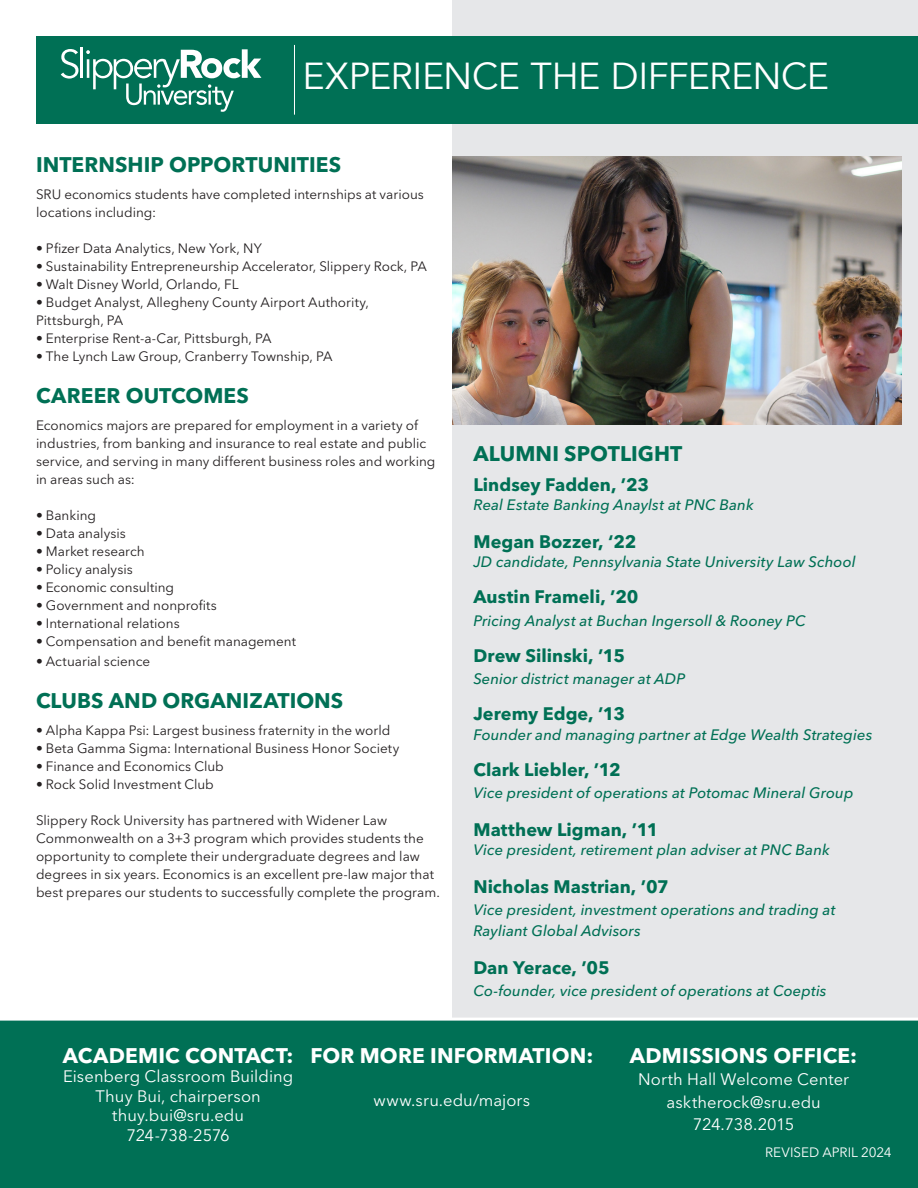
<style>
.page{position:relative;width:918px;height:1188px;background:#fff}
.page>*{position:absolute;margin:0;border:0;box-sizing:border-box;transform-origin:0 0}
.t1{font:37.5px "Avenir";letter-spacing:-.015em;color:#fff}
.Green_Footer__Department_Info__Headline_{font:700 21px "Avenir Next LT Pro";letter-spacing:.005em;color:#fff}
.Internship_Opportunities__Headline_14_1_{font:700 21px "Avenir Next LT Pro";letter-spacing:.005em;color:#007055}
.Clubs___Organizations__Headline_14_16_A_{font:700 21px "Avenir Next LT Pro";letter-spacing:.005em;color:#007055}
.Alumni_Spotlight__Headline_14_16_Avenir_{font:700 21px "Avenir Next LT Pro";color:#007055}
.Career_Outcomes__Headline_14_16_Avenir_B{font:700 21px "Avenir Next LT Pro";letter-spacing:.005em;color:#007055}
.Alumni_Name_Class_of__12_14_Avenir_Black{font:700 18px "Avenir Next LT Pro";letter-spacing:.005em;color:#007055}
.Green_Footer__Department__Body_Paragraph{font:16.5px/19.5px "Avenir Next LT Pro";letter-spacing:.005em;color:#fff;text-align:center}
.Alumni_Career_Location__12_14_Avenir_Obl{font:italic 500 15px/21px "Avenir Next LT Pro";letter-spacing:.005em;color:#007055}
.Clubs___Organizations__Bulleted_List_10_{font:13.5px/18px "Avenir Next LT Pro";color:#231f20}
.Career_Outcomes__Bulleted_List_10_13_Ave{font:13.5px/18px "Avenir Next LT Pro";color:#231f20}
.Internship_Opportunities__Bulleted_List_{font:13.5px/18px "Avenir Next LT Pro";color:#231f20}
.Minors___Certificates__Bulleted_List_10_{font:13.5px "Avenir Next LT Pro";color:#fff}
</style>
<div class="page">
<div style="left:452px;top:0;width:466px;height:1188px;background:#e6e7e9"></div>
<div style="left:0;top:1021px;width:918px;height:167px;background:#007055"></div>
<div style="left:36px;top:36px;width:882px;height:88px;background:#007055"></div>
<svg style="left:61px;top:49px;width:17px;height:30px"></svg>
<hr style="left:81px;top:48px;width:2px;height:30px;background:#fff">
<svg style="left:86px;top:49px;width:175px;height:63px"></svg>
<hr style="left:294px;top:45px;width:1px;height:70px;background:#fff">
<hr style="left:0;top:1018px;width:918px;height:3px;background:#fff">
<img style="left:452px;top:156px;width:450px;height:268px">
<h1 class="t1" style="left:302px;top:53px;width:528px">EXPERIENCE THE DIFFERENCE</h1>
<p class="Internship_Opportunities__Headline_14_1_" style="left:36px;top:152px;width:307px">INTERNSHIP OPPORTUNITIES</p>
<p class="Internship_Opportunities__Bulleted_List_" style="left:36px;top:186px;width:389px">SRU economics students have completed internships at various locations including:</p>
<p class="Internship_Opportunities__Bulleted_List_" style="left:36px;top:240px;width:227px">• Pfizer Data Analytics, New York, NY</p>
<p class="Internship_Opportunities__Bulleted_List_" style="left:36px;top:258px;width:392px">• Sustainability Entrepreneurship Accelerator, Slippery Rock, PA</p>
<p class="Internship_Opportunities__Bulleted_List_" style="left:36px;top:276px;width:204px">• Walt Disney World, Orlando, FL</p>
<p class="Internship_Opportunities__Bulleted_List_" style="left:36px;top:294px;width:335px">• Budget Analyst, Allegheny County Airport Authority,</p>
<p class="Internship_Opportunities__Bulleted_List_" style="left:36px;top:312px;width:89px">Pittsburgh, PA</p>
<p class="Internship_Opportunities__Bulleted_List_" style="left:36px;top:330px;width:237px">• Enterprise Rent-a-Car, Pittsburgh, PA</p>
<p class="Internship_Opportunities__Bulleted_List_" style="left:36px;top:348px;width:298px">• The Lynch Law Group, Cranberry Township, PA</p>
<p class="Career_Outcomes__Headline_14_16_Avenir_B" style="left:36px;top:383px;width:215px">CAREER OUTCOMES</p>
<p class="Career_Outcomes__Bulleted_List_10_13_Ave" style="left:36px;top:417px;width:401px">Economics majors are prepared for employment in a variety of industries, from banking and insurance to real estate and public service, and serving in many different business roles and working in areas such as:</p>
<p class="Career_Outcomes__Bulleted_List_10_13_Ave" style="left:36px;top:507px;width:62px">• Banking</p>
<p class="Career_Outcomes__Bulleted_List_10_13_Ave" style="left:36px;top:525px;width:91px">• Data analysis</p>
<p class="Career_Outcomes__Bulleted_List_10_13_Ave" style="left:36px;top:543px;width:110px">• Market research</p>
<p class="Career_Outcomes__Bulleted_List_10_13_Ave" style="left:36px;top:561px;width:98px">• Policy analysis</p>
<p class="Career_Outcomes__Bulleted_List_10_13_Ave" style="left:36px;top:579px;width:140px">• Economic consulting</p>
<p class="Career_Outcomes__Bulleted_List_10_13_Ave" style="left:36px;top:597px;width:182px">• Government and nonprofits</p>
<p class="Career_Outcomes__Bulleted_List_10_13_Ave" style="left:36px;top:615px;width:145px">• International relations</p>
<p class="Career_Outcomes__Bulleted_List_10_13_Ave" style="left:36px;top:633px;width:262px">• Compensation and benefit management</p>
<p class="Career_Outcomes__Bulleted_List_10_13_Ave" style="left:36px;top:652px;width:116px">• Actuarial science</p>
<p class="Clubs___Organizations__Headline_14_16_A_" style="left:36px;top:687px;width:309px">CLUBS AND ORGANIZATIONS</p>
<p class="Clubs___Organizations__Bulleted_List_10_" style="left:36px;top:721px;width:356px">• Alpha Kappa Psi: Largest business fraternity in the world</p>
<p class="Clubs___Organizations__Bulleted_List_10_" style="left:36px;top:739px;width:365px">• Beta Gamma Sigma: International Business Honor Society</p>
<p class="Clubs___Organizations__Bulleted_List_10_" style="left:36px;top:757px;width:189px">• Finance and Economics Club</p>
<p class="Clubs___Organizations__Bulleted_List_10_" style="left:36px;top:775px;width:179px">• Rock Solid Investment Club</p>
<p class="Clubs___Organizations__Bulleted_List_10_" style="left:36px;top:811px;width:353px">Slippery Rock University has partnered with Widener Law</p>
<p class="Clubs___Organizations__Bulleted_List_10_" style="left:36px;top:829px;width:389px">Commonwealth on a 3+3 program which provides students the</p>
<p class="Clubs___Organizations__Bulleted_List_10_" style="left:36px;top:847px;width:405px">opportunity to complete their undergraduate degrees and law degrees in six years. Economics is an excellent pre-law major that best prepares our students to successfully complete the program.</p>
<p class="Alumni_Spotlight__Headline_14_16_Avenir_" style="left:473px;top:441px;width:210px">ALUMNI SPOTLIGHT</p>
<p class="Alumni_Name_Class_of__12_14_Avenir_Black" style="left:473px;top:473px;width:177px">Lindsey Fadden, ’23</p>
<p class="Alumni_Career_Location__12_14_Avenir_Obl" style="left:473px;top:495px;width:282px">Real Estate Banking Anaylst at PNC Bank</p>
<p class="Alumni_Name_Class_of__12_14_Avenir_Black" style="left:473px;top:530px;width:164px">Megan Bozzer, ‘22</p>
<p class="Alumni_Career_Location__12_14_Avenir_Obl" style="left:473px;top:552px;width:384px">JD candidate, Pennsylvania State University Law School</p>
<p class="Alumni_Name_Class_of__12_14_Avenir_Black" style="left:473px;top:586px;width:167px">Austin Frameli, ’20</p>
<p class="Alumni_Career_Location__12_14_Avenir_Obl" style="left:473px;top:610px;width:334px">Pricing Analyst at Buchan Ingersoll &amp; Rooney PC</p>
<p class="Alumni_Name_Class_of__12_14_Avenir_Black" style="left:473px;top:644px;width:153px">Drew Silinski, ’15</p>
<p class="Alumni_Career_Location__12_14_Avenir_Obl" style="left:473px;top:669px;width:213px">Senior district manager at ADP</p>
<p class="Alumni_Name_Class_of__12_14_Avenir_Black" style="left:473px;top:703px;width:153px">Jeremy Edge, ’13</p>
<p class="Alumni_Career_Location__12_14_Avenir_Obl" style="left:473px;top:724px;width:400px">Founder and managing partner at Edge Wealth Strategies</p>
<p class="Alumni_Name_Class_of__12_14_Avenir_Black" style="left:473px;top:758px;width:149px">Clark Liebler, ’12</p>
<p class="Alumni_Career_Location__12_14_Avenir_Obl" style="left:473px;top:783px;width:382px">Vice president of operations at Potomac Mineral Group</p>
<p class="Alumni_Name_Class_of__12_14_Avenir_Black" style="left:473px;top:818px;width:187px">Matthew Ligman, ’11</p>
<p class="Alumni_Career_Location__12_14_Avenir_Obl" style="left:473px;top:840px;width:358px">Vice president, retirement plan adviser at PNC Bank</p>
<p class="Alumni_Name_Class_of__12_14_Avenir_Black" style="left:473px;top:875px;width:197px">Nicholas Mastrian, ’07</p>
<p class="Alumni_Career_Location__12_14_Avenir_Obl" style="left:473px;top:900px;width:364px">Vice president, investment operations and trading at<br>Rayliant Global Advisors</p>
<p class="Alumni_Name_Class_of__12_14_Avenir_Black" style="left:473px;top:956px;width:138px">Dan Yerace, ’05</p>
<p class="Alumni_Career_Location__12_14_Avenir_Obl" style="left:473px;top:981px;width:355px">Co-founder, vice president of operations at Coeptis</p>
<p class="Green_Footer__Department_Info__Headline_" style="left:63px;top:1043px;width:232px">ACADEMIC CONTACT:</p>
<p class="Green_Footer__Department__Body_Paragraph" style="left:63px;top:1067px;width:232px">Eisenberg Classroom Building<br>Thuy Bui, chairperson thuy.bui@sru.edu<br>724-738-2576</p>
<h2 class="Green_Footer__Department_Info__Headline_" style="left:310px;top:1043px;width:284px">FOR MORE INFORMATION:</h2>
<p class="Green_Footer__Department__Body_Paragraph" style="left:373px;top:1091px;width:158px">www.sru.edu/majors</p>
<h2 class="Green_Footer__Department_Info__Headline_" style="left:630px;top:1043px;width:229px">ADMISSIONS OFFICE:</h2>
<p class="Green_Footer__Department__Body_Paragraph" style="left:638px;top:1068px;width:213px;line-height:22.5px">North Hall Welcome Center asktherock@sru.edu<br>724.738.2015</p>
<p class="Minors___Certificates__Bulleted_List_10_" style="left:765px;top:1144px;width:128px">REVISED APRIL 2024</p>
</div>
